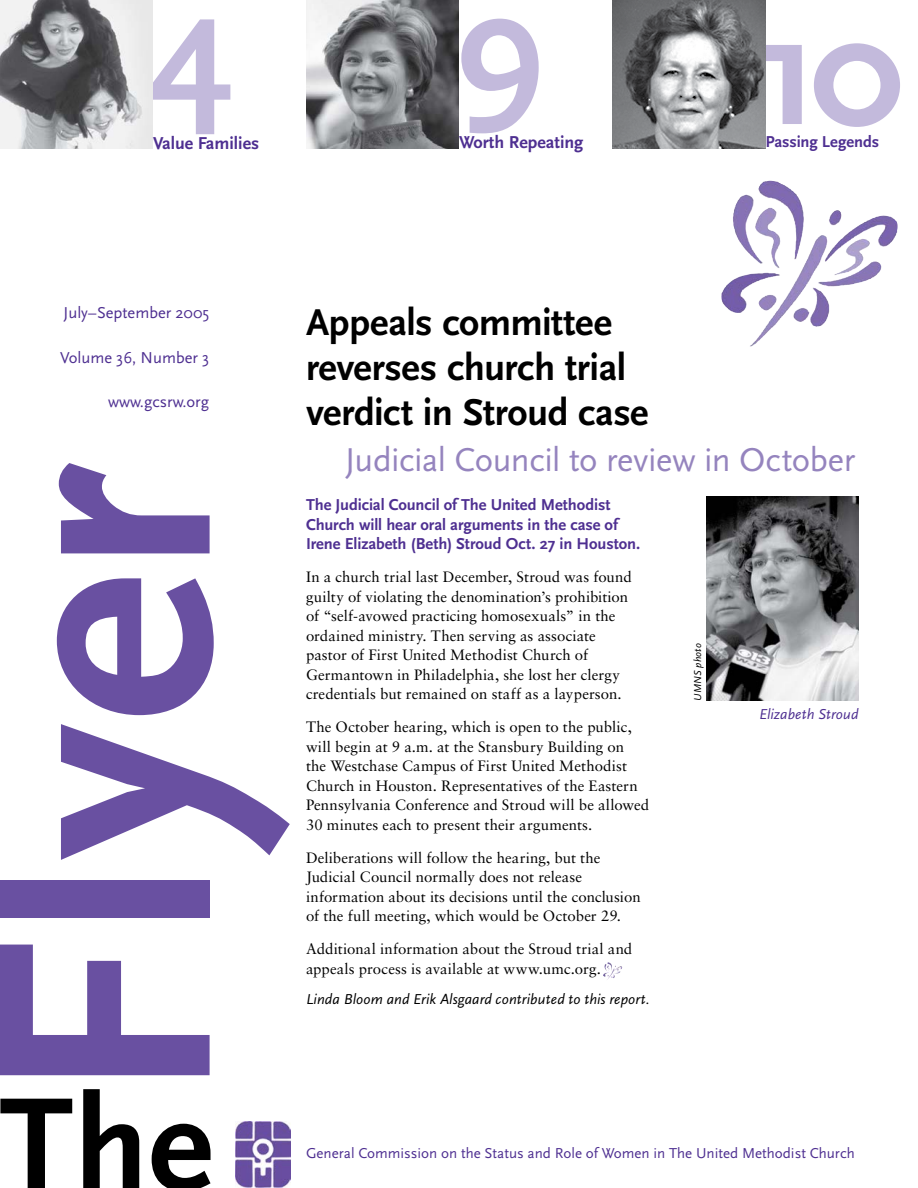
<style>
.page{position:relative;width:918px;height:1188px;background:#fff}
.page>*{position:absolute;margin:0;border:0;box-sizing:border-box;transform-origin:0 0}
.t1{font:700 319.5px "Scala Sans";color:#6950a1}
.t2{font:700 161.4px "Scala Sans";color:#c3badc}
.t3{font:700 137.55px "Scala Sans";color:#000}
.t4{font:700 39px/45px "Scala Sans";letter-spacing:-.01em;color:#000}
.t5{font:34.5px "Scala Sans";letter-spacing:-.01em;color:#9584be}
.t6{font:700 18px "Scala Sans";color:#4e2f91}
.t7{font:700 16.5px/19.5px "Scala Sans";letter-spacing:-.005em;color:#4e2f91}
.t8{font:16.5px "Scala Sans";color:#4e2f91}
.t9{font:15px/19.5px "Sabon";letter-spacing:.005em;color:#000}
.t10{font:15px "Scala Sans";color:#4e2f91}
.t11{font:italic 15px "Scala Sans";letter-spacing:.01em;color:#000}
.t12{font:italic 15px "Scala Sans";letter-spacing:.005em;color:#4e2f91}
.t13{font:italic 10.5px "Scala Sans";letter-spacing:.015em;color:#000}
</style>
<div class="page">
<svg style="left:607px;top:962px;width:5px;height:9px"></svg>
<img style="left:0;top:0;width:153px;height:148px">
<img style="left:306px;top:0;width:153px;height:148px">
<img style="left:613px;top:0;width:152px;height:148px">
<img style="left:706px;top:496px;width:153px;height:204px">
<img style="left:758px;top:181px;width:43px;height:78px">
<img style="left:235px;top:1121px;width:56px;height:66px">
<h2 class="t2" style="left:148px;top:-40px;width:86px">4</h2>
<h2 class="t2" style="left:456px;top:-40px;width:89px">9</h2>
<h2 class="t2" style="left:758px;top:-15px;width:147px">10</h2>
<p class="t6" style="left:153px;top:134px;width:108px">Value Families</p>
<p class="t6" style="left:459px;top:133px;width:126px">Worth Repeating</p>
<p class="t7" style="left:765px;top:132px;width:115px">Passing Legends</p>
<p class="t8" style="left:63px;top:304px;width:147px">July–September 2005</p>
<p class="t8" style="left:60px;top:348px;width:151px">Volume 36, Number 3</p>
<p class="t8" style="left:108px;top:392px;width:103px">www.gcsrw.org</p>
<h1 class="t1" style="left:-66px;top:1104px;width:643px;rotate:-90deg">Flyer</h1>
<h3 class="t3" style="left:-1px;top:1071px;width:215px">The</h3>
<h3 class="t4" style="left:306px;top:301px;width:344px">Appeals committee reverses church trial verdict in Stroud case</h3>
<h3 class="t5" style="left:345px;top:441px;width:512px">Judicial Council to review in October</h3>
<p class="t7" style="left:306px;top:495px;width:336px">The Judicial Council of The United Methodist<br>Church will hear oral arguments in the case of<br>Irene Elizabeth (Beth) Stroud Oct. 27 in Houston.</p>
<p class="t9" style="left:306px;top:567px;width:327px">In a church trial last December, Stroud was found guilty of violating the denomination’s prohibition of “self-avowed practicing homosexuals” in the ordained ministry. Then serving as associate pastor of First United Methodist Church of Germantown in Philadelphia, she lost her clergy credentials but remained on staff as a layperson.</p>
<p class="t9" style="left:306px;top:717px;width:345px">The October hearing, which is open to the public, will begin at 9 a.m. at the Stansbury Building on<br>the Westchase Campus of First United Methodist Church in Houston. Representatives of the Eastern Pennsylvania Conference and Stroud will be allowed 30 minutes each to present their arguments.</p>
<p class="t9" style="left:306px;top:847px;width:336px">Deliberations will follow the hearing, but the Judicial Council normally does not release information about its decisions until the conclusion of the full meeting, which would be October 29.</p>
<p class="t9" style="left:306px;top:939px;width:328px">Additional information about the Stroud trial and appeals process is available at www.umc.org.</p>
<p class="t11" style="left:306px;top:991px;width:345px">Linda Bloom and Erik Alsgaard contributed to this report.</p>
<p class="t13" style="left:692px;top:701px;width:59px;rotate:-90deg">UMNS photo</p>
<p class="t12" style="left:759px;top:706px;width:101px">Elizabeth Stroud</p>
<p class="t10" style="left:306px;top:1145px;width:550px">General Commission on the Status and Role of Women in The United Methodist Church</p>
</div>
